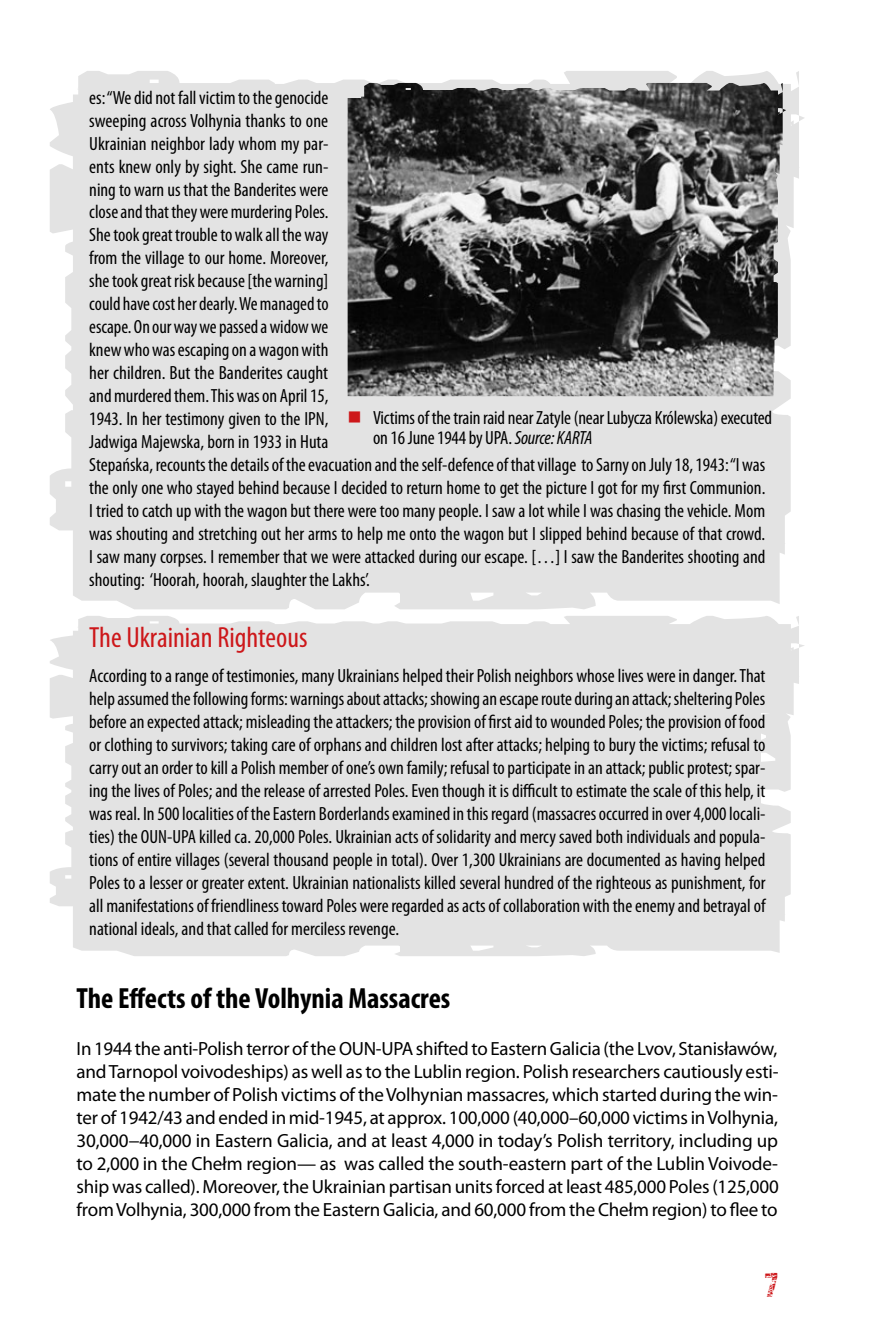
<style>
.page{position:relative;width:893px;height:1340px;background:#fff}
.page>*{position:absolute;margin:0;border:0;box-sizing:border-box;transform-origin:0 0}
.t1{font:40.5px "Vtksgoodluckforyou";color:#cd171a}
.t2{font:700 condensed 29.25px "Myriad Pro";color:#000}
.t3{font:condensed 29.25px "Myriad Pro";color:#cd171a}
.t4{font:condensed 19.12px/22.9px "Myriad Pro";color:#000}
.t5{font:19.12px/22.9px "Myriad Pro";letter-spacing:-.01em;color:#000;text-align:justify}
.s1{color:#cd171a}
.s2{font-style:italic}
</style>
<div class="page">
<svg style="left:50px;top:71px;width:754px;height:538px;fill:#e3e3e3"></svg>
<div style="left:50px;top:616px;width:754px;height:340px;background:#e3e3e3"></div>
<img style="left:348px;top:83px;width:438px;height:313px">
<p class="t4" style="left:89px;top:86px;width:678px">es: “We did not fall victim to the genocide<br>sweeping across Volhynia thanks to one<br>Ukrainian neighbor lady whom my par-<br>ents knew only by sight. She came run-<br>ning to warn us that the Banderites were<br>close and that they were murdering Poles.<br>She took great trouble to walk all the way<br>from the village to our home. Moreover,<br>she took great risk because [the warning]<br>could have cost her dearly. We managed to<br>escape. On our way we passed a widow we<br>knew who was escaping on a wagon with<br>her children. But the Banderites caught<br>and murdered them. This was on April 15,<br>1943. In her testimony given to the IPN,<br>Jadwiga Majewska, born in 1933 in Huta<br>Stepańska, recounts the details of the evacuation and the self-defence of that village to Sarny on July 18, 1943: “I was the only one who stayed behind because I decided to return home to get the picture I got for my first Communion.<br>I tried to catch up with the wagon but there were too many people. I saw a lot while I was chasing the vehicle. Mom was shouting and stretching out her arms to help me onto the wagon but I slipped behind because of that crowd.<br>I saw many corpses. I remember that we were attacked during our escape. […] I saw the Banderites shooting and shouting: ‘Hoorah, hoorah, slaughter the Lakhs’.</p>
<h2 class="t3" style="left:89px;top:619px;width:220px">The Ukrainian Righteous</h2>
<p class="t4" style="left:89px;top:664px;width:678px;text-align:justify">According to a range of testimonies, many Ukrainians helped their Polish neighbors whose lives were in danger. That help assumed the following forms: warnings about attacks; showing an escape route during an attack; sheltering Poles before an expected attack; misleading the attackers; the provision of first aid to wounded Poles; the provision of food or clothing to survivors; taking care of orphans and children lost after attacks; helping to bury the victims; refusal to carry out an order to kill a Polish member of one’s own family; refusal to participate in an attack; public protest; spar&shy;ing the lives of Poles; and the release of arrested Poles. Even though it is difficult to estimate the scale of this help, it was real. In 500 localities of the Eastern Borderlands examined in this regard (massacres occurred in over 4,000 locali&shy;ties) the OUN-UPA killed ca. 20,000 Poles. Ukrainian acts of solidarity and mercy saved both individuals and popula&shy;tions of entire villages (several thousand people in total). Over 1,300 Ukrainians are documented as having helped Poles to a lesser or greater extent. Ukrainian nationalists killed several hundred of the righteous as punishment, for all manifestations of friendliness toward Poles were regarded as acts of collaboration with the enemy and betrayal of national ideals, and that called for merciless revenge.</p>
<p class="t4" style="left:373px;top:407px;width:401px;line-height:20.2px;text-indent:-26px"><span class="s1">■</span> Victims of the train raid near Zatyle (near Lubycza Królewska) executed on 16 June 1944 by UPA. <span class="s2">Source: KARTA</span></p>
<h2 class="t2" style="left:77px;top:980px;width:375px">The Effects of the Volhynia Massacres</h2>
<p class="t5" style="left:77px;top:1037px;width:704px">In 1944 the anti-Polish terror of the OUN-UPA shifted to Eastern Galicia (the Lvov, Stanisławów, and Tarnopol voivodeships) as well as to the Lublin region. Polish researchers cautiously esti&shy;mate the number of Polish victims of the Volhynian massacres, which started during the win&shy;ter of 1942/43 and ended in mid-1945, at approx. 100,000 (40,000–60,000 victims in Volhynia, 30,000−40,000 in Eastern Galicia, and at least 4,000 in today’s Polish territory, including up to 2,000 in the Chełm region— as was called the south-eastern part of the Lublin Voivode&shy;ship was called). Moreover, the Ukrainian partisan units forced at least 485,000 Poles (125,000 from Volhynia, 300,000 from the Eastern Galicia, and 60,000 from the Chełm region) to flee to</p>
<h1 class="t1" style="left:765px;top:1266px;width:15px">7</h1>
</div>
